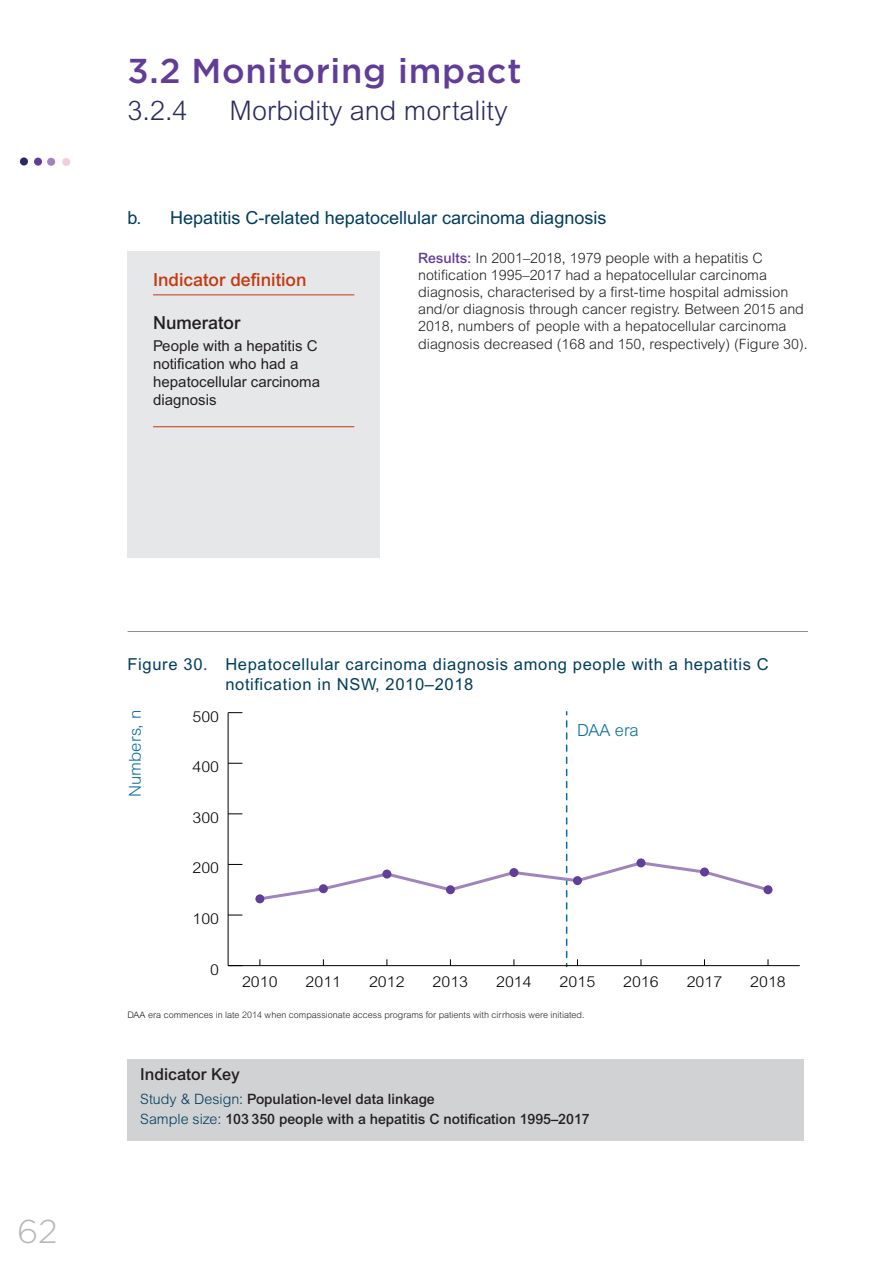
<style>
.page{position:relative;width:893px;height:1263px;background:#fff}
.page>*{position:absolute;margin:0;border:0;box-sizing:border-box;transform-origin:0 0}
.HCV_H2_-__on_continu{font:500 34.5px "Gotham";letter-spacing:.02em;color:#613d98}
.t1{font:300 33px "Gotham";color:#b6b7bb}
.HCV_H3_-_on_continui{font:300 27px "Arial MT Pro";color:#2a2962}
.HCV_H5_-_continuatio{font:18px "Arial MT Pro";color:#003d5c}
.HCV-ID_Heading{font:500 18px "Arial MT Pro";color:#c43911}
.HVC-ID_Label{font:500 18px "Arial MT Pro";color:#231f20}
.t2{font:300 16.65px "Arial MT Pro";color:#096ca1}
.t3{font:16.5px/19.8px "Arial MT Pro";letter-spacing:.04em;color:#003d5c}
.HCV_-_Indicator_Key{font:500 16.5px "Arial MT Pro";color:#231f20}
.t4{font:300 16.5px "Arial MT Pro";color:#096ca1}
.HCV-ID_text{font:15px/18px "Arial MT Pro";color:#231f20}
.t5{font:300 15px "Arial MT Pro";color:#000;scale:1.07 1}
.HCV_Body_copy{font:300 14.25px/17.1px "Arial MT Pro";color:#231f20}
.HCV_-_Indicator_Key-2{font:500 14.25px "Arial MT Pro";color:#231f20}
.HCV_-_figure_footnot{font:300 9px "Arial MT Pro";color:#231f20}
.s1{font-weight:500;color:#613d98}
.s2{font-weight:300;color:#003d5c}
</style>
<div class="page">
<div style="left:20px;top:157px;width:8px;height:9px;background:#2a2962;border-radius:50%"></div>
<div style="left:34px;top:158px;width:8px;height:8px;background:#603d98;border-radius:50%"></div>
<div style="left:47px;top:158px;width:8px;height:8px;background:#a184bd;border-radius:50%"></div>
<div style="left:62px;top:158px;width:8px;height:8px;background:#f1cde0;border-radius:50%"></div>
<div style="left:128px;top:252px;width:252px;height:306px;background:#e6e7e9"></div>
<hr style="left:153px;top:294px;width:201px;height:1px;background:#c43911">
<hr style="left:153px;top:426px;width:201px;height:1px;background:#c43911">
<hr style="left:128px;top:631px;width:680px;height:1px;background:#8a8f9d">
<div style="left:128px;top:1060px;width:676px;height:61px;background:#d1d2d4"></div>
<div style="left:128px;top:1079px;width:676px;height:61px;background:#d1d2d4"></div>
<hr style="left:228px;top:965px;width:572px;height:1px;background:#000">
<hr style="left:228px;top:713px;width:1px;height:253px;background:#000">
<svg style="left:228px;top:915px;width:14px;height:1px"></svg>
<svg style="left:228px;top:864px;width:14px;height:1px"></svg>
<svg style="left:228px;top:813px;width:14px;height:1px"></svg>
<svg style="left:228px;top:763px;width:14px;height:1px"></svg>
<svg style="left:228px;top:712px;width:14px;height:1px"></svg>
<svg style="left:256px;top:721px;width:516px;height:245px"></svg>
<div style="left:255px;top:894px;width:9px;height:9px;background:#613e98;border-radius:50%"></div>
<div style="left:319px;top:884px;width:9px;height:9px;background:#613e98;border-radius:50%"></div>
<div style="left:382px;top:869px;width:9px;height:9px;background:#613e98;border-radius:50%"></div>
<div style="left:446px;top:885px;width:9px;height:9px;background:#613e98;border-radius:50%"></div>
<div style="left:509px;top:868px;width:9px;height:9px;background:#613e98;border-radius:50%"></div>
<div style="left:573px;top:876px;width:9px;height:9px;background:#613e98;border-radius:50%"></div>
<div style="left:636px;top:858px;width:9px;height:9px;background:#613e98;border-radius:50%"></div>
<div style="left:700px;top:867px;width:9px;height:9px;background:#613e98;border-radius:50%"></div>
<div style="left:763px;top:885px;width:9px;height:9px;background:#613e98;border-radius:50%"></div>
<p class="HCV_H2_-__on_continu" style="left:128px;top:48px;width:395px">3.2 Monitoring impact</p>
<p class="HCV_H3_-_on_continui" style="left:128px;top:93px;width:62px">3.2.4</p>
<p class="HCV_H3_-_on_continui" style="left:230px;top:93px;width:279px">Morbidity and mortality</p>
<p class="HCV_H5_-_continuatio" style="left:128px;top:207px;width:480px">b. Hepatitis C‑related hepatocellular carcinoma diagnosis</p>
<p class="HCV-ID_Heading" style="left:153px;top:269px;width:155px">Indicator definition</p>
<p class="HVC-ID_Label" style="left:153px;top:312px;width:89px">Numerator</p>
<p class="HCV-ID_text" style="left:153px;top:338px;width:168px">People with a hepatitis C notification who had a hepatocellular carcinoma diagnosis</p>
<p class="HCV_Body_copy" style="left:418px;top:250px;width:391px"><span class="s1">Results:</span> In 2001–2018, 1979 people with a hepatitis C notification 1995–2017 had a hepatocellular carcinoma diagnosis, characterised by a first‑time hospital admission and/or diagnosis through cancer registry. Between 2015 and 2018, numbers of people with a hepatocellular carcinoma diagnosis decreased (168 and 150, respectively) (Figure 30).</p>
<h2 class="t1" style="left:17px;top:1210px;width:42px">62</h2>
<p class="t3" style="left:225px;top:655px;width:545px;text-indent:-98px">Figure 30. Hepatocellular carcinoma diagnosis among people with a hepatitis C notification in NSW, 2010–2018</p>
<p class="t4" style="left:125px;top:797px;width:89px;rotate:-90deg">Numbers, n</p>
<p class="t5" style="left:192px;top:707px;width:26px">500</p>
<p class="t2" style="left:577px;top:720px;width:63px">DAA era</p>
<p class="t5" style="left:192px;top:758px;width:26px">400</p>
<p class="t5" style="left:192px;top:808px;width:26px">300</p>
<p class="t5" style="left:192px;top:859px;width:26px">200</p>
<p class="t5" style="left:192px;top:909px;width:26px">100</p>
<p class="t5" style="left:210px;top:960px;width:10px">0</p>
<p class="t5" style="left:242px;top:973px;width:35px">2010</p>
<p class="t5" style="left:306px;top:973px;width:35px">2011</p>
<p class="t5" style="left:369px;top:973px;width:35px">2012</p>
<p class="t5" style="left:433px;top:973px;width:35px">2013</p>
<p class="t5" style="left:496px;top:973px;width:35px">2014</p>
<p class="t5" style="left:560px;top:973px;width:35px">2015</p>
<p class="t5" style="left:623px;top:973px;width:35px">2016</p>
<p class="t5" style="left:687px;top:973px;width:35px">2017</p>
<p class="t5" style="left:750px;top:973px;width:35px">2018</p>
<p class="HCV_-_figure_footnot" style="left:128px;top:1009px;width:458px">DAA era commences in late 2014 when compassionate access programs for patients with cirrhosis were initiated.</p>
<p class="HCV_-_Indicator_Key" style="left:140px;top:1065px;width:101px">Indicator Key</p>
<p class="HCV_-_Indicator_Key-2" style="left:140px;top:1091px;width:296px"><span class="s2">Study &amp; Design:</span> Population‑level data linkage</p>
<p class="HCV_-_Indicator_Key-2" style="left:140px;top:1110px;width:451px"><span class="s2">Sample size:</span> 103 350 people with a hepatitis C notification 1995–2017</p>
</div>
